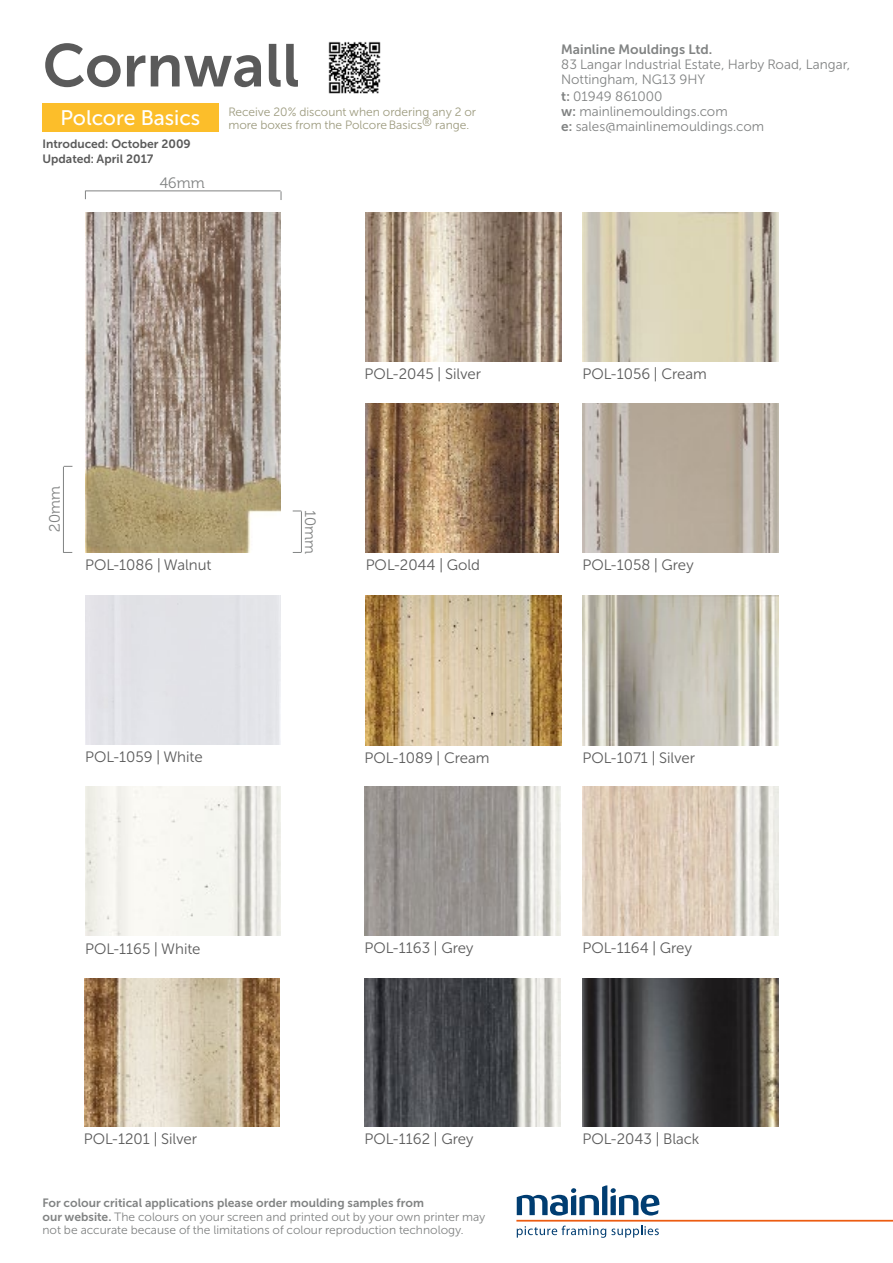
<style>
.page{position:relative;width:893px;height:1263px;background:#fff}
.page>*{position:absolute;margin:0;border:0;box-sizing:border-box;transform-origin:0 0}
.t1{font:60px "Museo Sans Cyrl 700";color:#5a5a5a}
.t2{font:21px "Museo Sans Cyrl 500";color:#fff}
.t3{font:15px "Museo Sans Cyrl 300";color:#5a5a5a}
.t4{font:15px "Museo 300";color:#818383}
.t5{font:13.5px/15px "Museo Sans Cyrl 300";color:#818383}
.t6{font:13.5px "Museo Sans Cyrl 700";color:#818383}
.t7{font:12px/13.5px "Museo Sans Cyrl 300";color:#818383}
.t8{font:12px "Museo Sans Cyrl 300";color:#9d9b7f}
.t9{font:12px "Museo Sans Cyrl 700";color:#818383}
.t10{font:12px/15.1px "Museo Sans Cyrl 700";color:#5a5a5a}
.s1{font-family:"Museo Sans Cyrl 700"}
</style>
<div class="page">
<svg style="left:517px;top:1225px;width:142px;height:13px"></svg>
<svg style="left:517px;top:1185px;width:142px;height:30px"></svg>
<hr style="left:516px;top:1220px;width:377px;height:1px;background:#ec5c11">
<img style="left:85px;top:213px;width:196px;height:340px">
<img style="left:366px;top:213px;width:195px;height:148px">
<img style="left:583px;top:978px;width:195px;height:149px">
<img style="left:366px;top:404px;width:192px;height:148px">
<img style="left:583px;top:213px;width:195px;height:148px">
<img style="left:583px;top:404px;width:195px;height:148px">
<img style="left:366px;top:595px;width:196px;height:150px">
<img style="left:583px;top:595px;width:195px;height:150px">
<img style="left:365px;top:978px;width:195px;height:149px">
<img style="left:365px;top:787px;width:195px;height:148px">
<img style="left:583px;top:787px;width:195px;height:148px">
<img style="left:85px;top:787px;width:196px;height:148px">
<img style="left:84px;top:978px;width:196px;height:149px">
<hr style="left:86px;top:190px;width:195px;height:1px;background:#818383">
<hr style="left:63px;top:467px;width:1px;height:86px;background:#818383">
<hr style="left:301px;top:511px;width:1px;height:41px;background:#818383">
<img style="left:328px;top:41px;width:53px;height:53px">
<div style="left:42px;top:104px;width:177px;height:28px;background:#fcbe2a"></div>
<h1 class="t1" style="left:43px;top:32px;width:258px">Cornwall</h1>
<p class="t8" style="left:228px;top:105px;width:249px">Receive 20% discount when ordering any 2 or</p>
<h2 class="t2" style="left:60px;top:107px;width:141px">Polcore Basics</h2>
<p class="t8" style="left:228px;top:119px;width:242px">more boxes from the PolcoreBasics® range.</p>
<p class="t10" style="left:43px;top:137px;width:150px">Introduced: October 2009<br>Updated: April 2017</p>
<p class="t4" style="left:160px;top:174px;width:46px">46mm</p>
<p class="t4" style="left:47px;top:531px;width:47px;rotate:-90deg">20mm</p>
<p class="t3" style="left:85px;top:557px;width:128px">POL-1086 | Walnut</p>
<p class="t3" style="left:365px;top:365px;width:118px">POL-2045 | Silver</p>
<p class="t4" style="left:318px;top:510px;width:45px;rotate:90deg">10mm</p>
<p class="t3" style="left:366px;top:556px;width:116px">POL-2044 | Gold</p>
<p class="t6" style="left:561px;top:42px;width:152px">Mainline Mouldings Ltd.</p>
<p class="t5" style="left:561px;top:57px;width:291px">83 Langar Industrial Estate, Harby Road, Langar,<br>Nottingham, NG13 9HY</p>
<p class="t5" style="left:561px;top:89px;width:204px"><span class="s1">t:</span> 01949 861000<br><span class="s1">w:</span> mainlinemouldings.com<br><span class="s1">e:</span> sales@mainlinemouldings.com</p>
<p class="t3" style="left:583px;top:365px;width:126px">POL-1056 | Cream</p>
<p class="t3" style="left:583px;top:556px;width:113px">POL-1058 | Grey</p>
<p class="t3" style="left:85px;top:748px;width:119px">POL-1059 | White</p>
<p class="t3" style="left:365px;top:749px;width:126px">POL-1089 | Cream</p>
<p class="t3" style="left:583px;top:749px;width:114px">POL-1071 | Silver</p>
<p class="t3" style="left:85px;top:941px;width:117px">POL-1165 | White</p>
<p class="t3" style="left:365px;top:939px;width:111px">POL-1163 | Grey</p>
<p class="t3" style="left:583px;top:940px;width:111px">POL-1164 | Grey</p>
<p class="t3" style="left:84px;top:1131px;width:115px">POL-1201 | Silver</p>
<p class="t3" style="left:365px;top:1131px;width:111px">POL-1162 | Grey</p>
<p class="t9" style="left:43px;top:1196px;width:383px">For colour critical applications please order moulding samples from</p>
<p class="t7" style="left:43px;top:1210px;width:445px"><span class="s1">our website.</span> The colours on your screen and printed out by your own printer may not be accurate because of the limitations of colour reproduction technology.</p>
<p class="t3" style="left:583px;top:1131px;width:118px">POL-2043 | Black</p>
</div>
